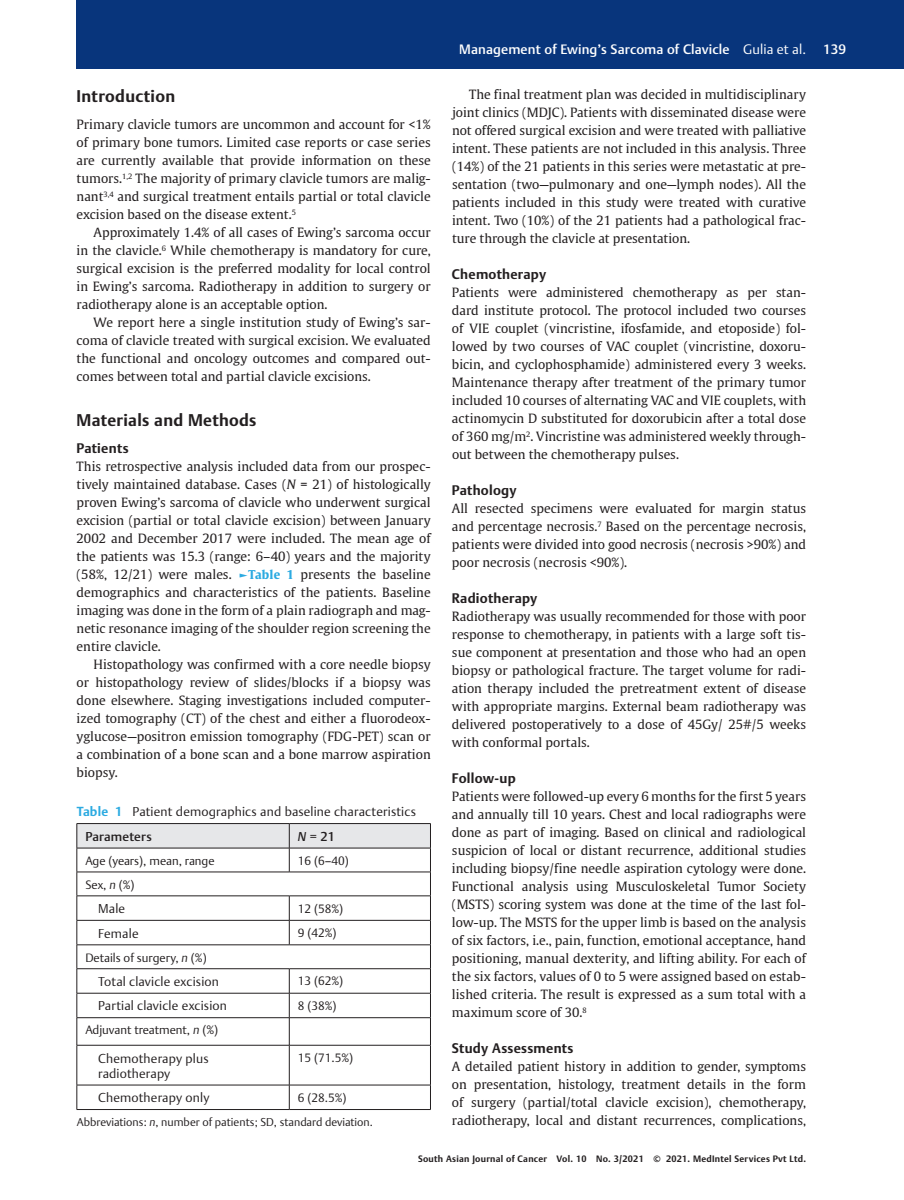
<style>
.page{position:relative;width:904px;height:1200px;background:#fff}
.page>*{position:absolute;margin:0;border:0;box-sizing:border-box;transform-origin:0 0}
.t1{font:700 16.5px "Thieme Argo 2011";letter-spacing:.02em;color:#231f20}
.t2{font:700 13.5px "Thieme Argo 2011";letter-spacing:.02em;color:#231f20}
.t3{font:500 13.5px "Thieme Argo 2011";letter-spacing:.01em;color:#fff}
.t4{font:12.75px/18px "Thieme Gulliver 2011";color:#231f20;text-align:justify}
.t5{font:300 12.75px/24.5px "Thieme Argo 2011";letter-spacing:.015em;color:#231f20}
.t6{font:500 12.75px "Thieme Argo 2011";color:#231f20}
.t7{font:300 12px "Thieme Argo 2011";color:#231f20}
.t8{font:300 11.25px "Thieme Argo 2011";color:#231f20}
.t9{font:700 9px "Thieme Argo 2011";letter-spacing:.03em;color:#231f20}
.s1{font-style:italic}
.s2{font-weight:700;font-size:12.15px;color:#2baae1}
.s3{font-weight:700;color:#2baae1}
.s4{font-weight:500}
.s5{font-weight:300}
</style>
<div class="page">
<div style="left:77px;top:0;width:826px;height:68px;background:#08357c"></div>
<hr style="left:77px;top:823px;width:212px;height:1px;background:#231f20">
<hr style="left:289px;top:823px;width:141px;height:1px;background:#231f20">
<svg style="left:77px;top:824px;width:354px;height:221px"></svg>
<hr style="left:77px;top:1045px;width:212px;height:1px;background:#231f20">
<hr style="left:77px;top:1045px;width:1px;height:40px;background:#231f20">
<hr style="left:289px;top:1045px;width:141px;height:1px;background:#231f20">
<hr style="left:289px;top:1045px;width:1px;height:40px;background:#231f20">
<hr style="left:430px;top:1045px;width:1px;height:40px;background:#231f20">
<hr style="left:77px;top:1085px;width:212px;height:1px;background:#231f20">
<svg style="left:77px;top:1085px;width:1px;height:24px"></svg>
<hr style="left:289px;top:1085px;width:141px;height:1px;background:#231f20">
<svg style="left:289px;top:1085px;width:1px;height:24px"></svg>
<svg style="left:430px;top:1085px;width:1px;height:24px"></svg>
<hr style="left:289px;top:1109px;width:141px;height:1px;background:#231f20">
<hr style="left:77px;top:1109px;width:212px;height:1px;background:#231f20">
<p class="t1" style="left:77px;top:85px;width:100px">Introduction</p>
<p class="t4" style="left:77px;top:115px;width:355px">Primary clavicle tumors are uncommon and account for &lt;1% of primary bone tumors. Limited case reports or case series are currently available that provide information on these tumors.<sup>1,2</sup> The majority of primary clavicle tumors are malig&shy;nant<sup>3,4</sup> and surgical treatment entails partial or total clavicle excision based on the disease extent.<sup>5</sup></p>
<p class="t4" style="left:77px;top:223px;width:355px;text-indent:17px">Approximately 1.4% of all cases of Ewing’s sarcoma occur in the clavicle.<sup>6</sup> While chemotherapy is mandatory for cure, surgical excision is the preferred modality for local control in Ewing’s sarcoma. Radiotherapy in addition to surgery or radiotherapy alone is an acceptable option.</p>
<p class="t4" style="left:77px;top:313px;width:355px;text-indent:17px">We report here a single institution study of Ewing’s sar&shy;coma of clavicle treated with surgical excision. We evaluated the functional and oncology outcomes and compared out&shy;comes between total and partial clavicle excisions.</p>
<p class="t1" style="left:77px;top:409px;width:181px">Materials and Methods</p>
<p class="t2" style="left:77px;top:439px;width:53px">Patients</p>
<p class="t4" style="left:77px;top:457px;width:355px">This retrospective analysis included data from our prospec&shy;tively maintained database. Cases (<span class="s1">N</span> = 21) of histologically proven Ewing’s sarcoma of clavicle who underwent surgical excision (partial or total clavicle excision) between January 2002 and December 2017 were included. The mean age of the patients was 15.3 (range: 6–40) years and the majority (58%, 12/21) were males. <span class="s2">►Table 1</span> presents the baseline demographics and characteristics of the patients. Baseline imaging was done in the form of a plain radiograph and mag&shy;netic resonance imaging of the shoulder region screening the entire clavicle.</p>
<p class="t4" style="left:77px;top:655px;width:355px;text-indent:17px">Histopathology was confirmed with a core needle biopsy or histopathology review of slides/blocks if a biopsy was done elsewhere. Staging investigations included computer&shy;ized tomography (CT) of the chest and either a fluorodeox&shy;yglucose—positron emission tomography (FDG-PET) scan or a combination of a bone scan and a bone marrow aspiration biopsy.</p>
<p class="t5" style="left:85px;top:799px;width:332px;text-indent:-9px"><span class="s3">Table 1</span> Patient demographics and baseline characteristics<br><span class="s4">Parameters</span></p>
<p class="t6" style="left:298px;top:828px;width:39px"><span class="s1">N</span> = 21</p>
<p class="t7" style="left:85px;top:852px;width:131px">Age (years), mean, range</p>
<p class="t7" style="left:298px;top:852px;width:53px">16 (6–40)</p>
<p class="t7" style="left:85px;top:876px;width:51px">Sex, <span class="s1">n</span> (%)</p>
<p class="t5" style="left:98px;top:896px;width:29px">Male</p>
<p class="t7" style="left:298px;top:900px;width:47px">12 (58%)</p>
<p class="t5" style="left:98px;top:921px;width:42px">Female</p>
<p class="t7" style="left:298px;top:925px;width:40px">9 (42%)</p>
<p class="t7" style="left:85px;top:949px;width:123px">Details of surgery, <span class="s1">n</span> (%)</p>
<p class="t5" style="left:98px;top:969px;width:122px">Total clavicle excision</p>
<p class="t7" style="left:298px;top:973px;width:47px">13 (62%)</p>
<p class="t5" style="left:98px;top:993px;width:130px">Partial clavicle excision</p>
<p class="t7" style="left:298px;top:998px;width:40px">8 (38%)</p>
<p class="t7" style="left:85px;top:1022px;width:134px">Adjuvant treatment, <span class="s1">n</span> (%)</p>
<p class="t5" style="left:98px;top:1050px;width:112px;line-height:15.3px">Chemotherapy plus radiotherapy</p>
<p class="t7" style="left:298px;top:1050px;width:57px">15 (71.5%)</p>
<p class="t5" style="left:98px;top:1085px;width:113px">Chemotherapy only</p>
<p class="t7" style="left:298px;top:1089px;width:50px">6 (28.5%)</p>
<p class="t8" style="left:77px;top:1114px;width:297px">Abbreviations: <span class="s1">n</span>, number of patients; SD, standard deviation.</p>
<p class="t3" style="left:459px;top:41px;width:348px">Management of Ewing’s Sarcoma of Clavicle <span class="s5">Gulia et al.</span></p>
<p class="t4" style="left:452px;top:85px;width:355px;text-indent:17px">The final treatment plan was decided in multidisciplinary joint clinics (MDJC). Patients with disseminated disease were not offered surgical excision and were treated with palliative intent. These patients are not included in this analysis. Three (14%) of the 21 patients in this series were metastatic at pre&shy;sentation (two—pulmonary and one—lymph nodes). All the patients included in this study were treated with curative intent. Two (10%) of the 21 patients had a pathological frac&shy;ture through the clavicle at presentation.</p>
<p class="t2" style="left:452px;top:266px;width:96px">Chemotherapy</p>
<p class="t4" style="left:452px;top:283px;width:355px">Patients were administered chemotherapy as per stan&shy;dard institute protocol. The protocol included two courses of VIE couplet (vincristine, ifosfamide, and etoposide) fol&shy;lowed by two courses of VAC couplet (vincristine, doxoru&shy;bicin, and cyclophosphamide) administered every 3 weeks.<br>Maintenance therapy after treatment of the primary tumor included 10 courses of alternating VAC and VIE couplets, with actinomycin D substituted for doxorubicin after a total dose of 360 mg/m<sup>2</sup>. Vincristine was administered weekly through&shy;out between the chemotherapy pulses.</p>
<p class="t2" style="left:452px;top:482px;width:66px">Pathology</p>
<p class="t4" style="left:452px;top:499px;width:355px">All resected specimens were evaluated for margin status and percentage necrosis.<sup>7</sup> Based on the percentage necrosis, patients were divided into good necrosis (necrosis &gt;90%) and poor necrosis (necrosis &lt;90%).</p>
<p class="t2" style="left:452px;top:590px;width:87px">Radiotherapy</p>
<p class="t4" style="left:452px;top:607px;width:355px">Radiotherapy was usually recommended for those with poor response to chemotherapy, in patients with a large soft tis&shy;sue component at presentation and those who had an open biopsy or pathological fracture. The target volume for radi&shy;ation therapy included the pretreatment extent of disease with appropriate margins. External beam radiotherapy was delivered postoperatively to a dose of 45Gy/ 25#/5 weeks with conformal portals.</p>
<p class="t2" style="left:452px;top:770px;width:65px">Follow-up</p>
<p class="t4" style="left:452px;top:787px;width:355px">Patients were followed-up every 6 months for the first 5 years and annually till 10 years. Chest and local radiographs were done as part of imaging. Based on clinical and radiological suspicion of local or distant recurrence, additional studies including biopsy/fine needle aspiration cytology were done.<br>Functional analysis using Musculoskeletal Tumor Society (MSTS) scoring system was done at the time of the last fol&shy;low-up. The MSTS for the upper limb is based on the analysis of six factors, i.e., pain, function, emotional acceptance, hand positioning, manual dexterity, and lifting ability. For each of the six factors, values of 0 to 5 were assigned based on estab&shy;lished criteria. The result is expressed as a sum total with a maximum score of 30.<sup>8</sup></p>
<p class="t2" style="left:452px;top:1040px;width:123px">Study Assessments</p>
<p class="t4" style="left:452px;top:1057px;width:355px">A detailed patient history in addition to gender, symptoms on presentation, histology, treatment details in the form of surgery (partial/total clavicle excision), chemotherapy, radiotherapy, local and distant recurrences, complications,</p>
<p class="t9" style="left:418px;top:1153px;width:389px">South Asian Journal of Cancer Vol. 10 No. 3/2021 © 2021. MedIntel Services Pvt Ltd.</p>
<p class="t3" style="left:822px;top:41px;width:25px">139</p>
</div>
